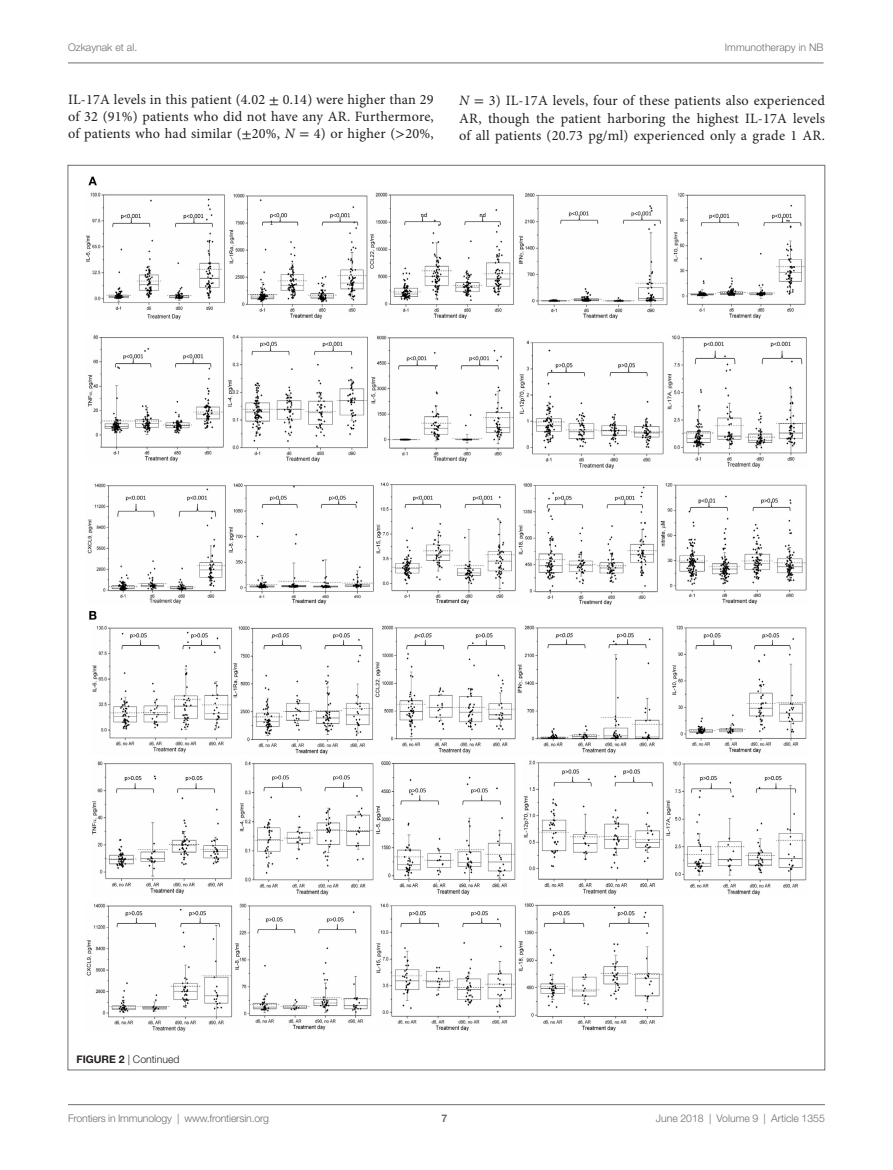
<style>
.page{position:relative;width:893px;height:1170px;background:#fff}
.page>*{position:absolute;margin:0;border:0;box-sizing:border-box;transform-origin:0 0}
.t1{font:14.25px/17.2px "Minion Pro";letter-spacing:.015em;color:#231f20;text-align:justify}
.t2{font:300 10.5px "Helvetica Neue LT Std";color:#6c6d70}
.t3{font:300 10.5px "Helvetica Neue LT Std";color:#231f20}
.t4{font:700 10.5px "Helvetica Neue LT Std";color:#6c6d70}
.s1{font-family:"STIX General"}
.s2{font-style:italic}
.s3{font-weight:700}
</style>
<div class="page">
<img style="left:85px;top:176px;width:722px;height:855px">
<hr style="left:68px;top:1104px;width:757px;height:1px;background:#6c6d70">
<hr style="left:68px;top:63px;width:755px;height:1px;background:#6c6d70">
<p class="t2" style="left:68px;top:41px;width:71px">Ozkaynak et al.</p>
<p class="t2" style="left:725px;top:41px;width:100px">Immunotherapy in NB</p>
<p class="t1" style="left:68px;top:91px;width:367px">IL-17A levels in this patient (4.02 <span class="s1">±</span> 0.14) were higher than 29 of 32 (91%) patients who did not have any AR. Furthermore, of patients who had similar (<span class="s1">±</span>20%, <span class="s2">N</span> <span class="s1">=</span> 4) or higher (<span class="s1">&gt;</span>20%,</p>
<p class="t1" style="left:459px;top:92px;width:367px"><span class="s2">N</span> <span class="s1">=</span> 3) IL-17A levels, four of these patients also experienced AR, though the patient harboring the highest IL-17A levels of all patients (20.73 pg/ml) experienced only a grade 1 AR.</p>
<p class="t3" style="left:77px;top:1053px;width:105px"><span class="s3">FIGU RE 2</span> | Continued</p>
<p class="t2" style="left:68px;top:1111px;width:203px">Frontiers in Immunology | www.frontiersin.org</p>
<p class="t2" style="left:656px;top:1111px;width:171px">June 2018 | Volume 9 | Article 1355</p>
<p class="t4" style="left:441px;top:1111px;width:7px">7</p>
</div>
